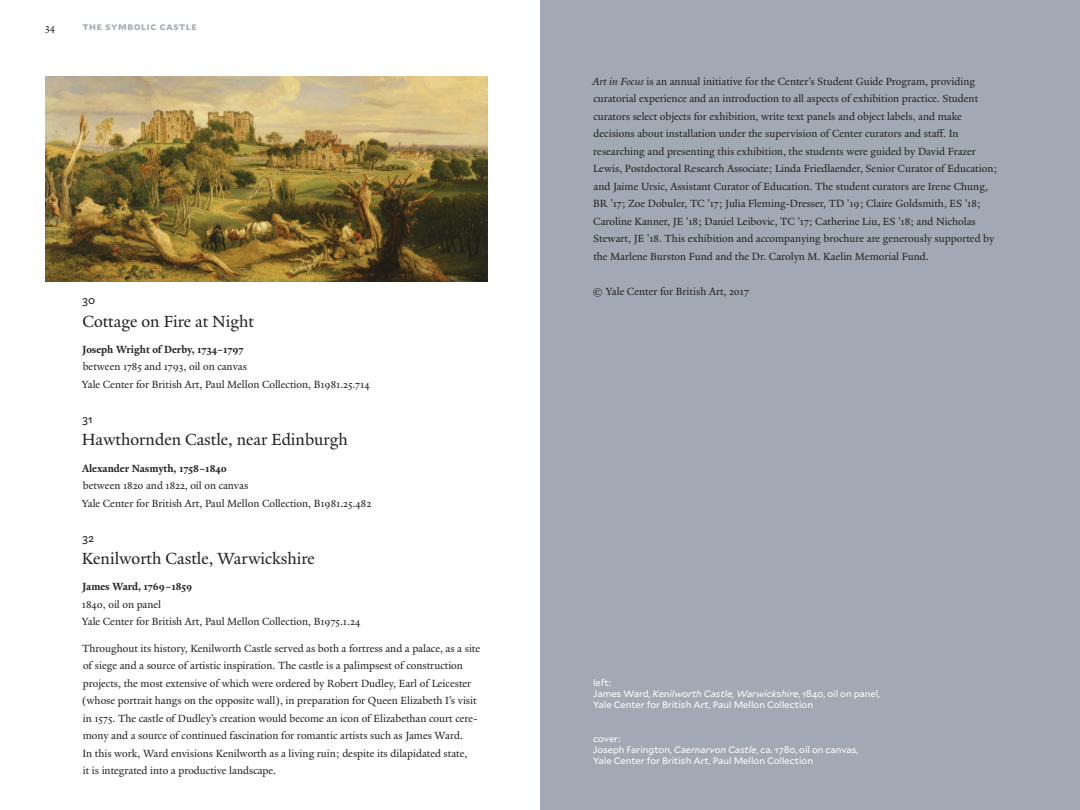
<style>
.page{position:relative;width:1080px;height:810px;background:#fff}
.page>*{position:absolute;margin:0;border:0;box-sizing:border-box;transform-origin:0 0}
.t1{font:17.5px "Yale New";color:#231f20}
.t2{font:11.25px/17.5px "Yale New";color:#231f20}
.t3{font:700 11.25px "Yale New";color:#231f20}
.t4{font:11.25px "Mallory";color:#231f20}
.t5{font:700 10px "Mallory";letter-spacing:.06em;color:#a1aab4}
.t6{font:9.38px/11.2px "Mallory";color:#fff}
.s1{font-style:italic}
</style>
<div class="page">
<div style="left:540px;top:0;width:540px;height:810px;background:#a1aab4"></div>
<img style="left:45px;top:76px;width:443px;height:206px">
<p class="t2" style="left:45px;top:18px;width:11px">34</p>
<p class="t5" style="left:82px;top:19px;width:116px">THE SYMBOLIC CASTLE</p>
<p class="t4" style="left:82px;top:292px;width:15px">30</p>
<h1 class="t1" style="left:83px;top:311px;width:173px">Cottage on Fire at Night</h1>
<p class="t3" style="left:82px;top:343px;width:163px">Joseph Wright of Derby, 1734–1797</p>
<p class="t2" style="left:82px;top:358px;width:289px">between 1785 and 1793, oil on canvas<br>Yale Center for British Art, Paul Mellon Collection, B1981.25.714</p>
<p class="t4" style="left:82px;top:411px;width:12px">31</p>
<h1 class="t1" style="left:82px;top:429px;width:267px">Hawthornden Castle, near Edinburgh</h1>
<p class="t3" style="left:82px;top:461px;width:146px">Alexander Nasmyth, 1758–1840</p>
<p class="t2" style="left:82px;top:477px;width:291px">between 1820 and 1822, oil on canvas<br>Yale Center for British Art, Paul Mellon Collection, B1981.25.482</p>
<p class="t4" style="left:82px;top:530px;width:14px">32</p>
<h1 class="t1" style="left:82px;top:548px;width:234px">Kenilworth Castle, Warwickshire</h1>
<p class="t3" style="left:82px;top:580px;width:112px">James Ward, 1769–1859</p>
<p class="t2" style="left:82px;top:596px;width:280px">1840, oil on panel<br>Yale Center for British Art, Paul Mellon Collection, B1975.1.24</p>
<p class="t2" style="left:82px;top:639px;width:400px">Throughout its history, Kenilworth Castle served as both a fortress and a palace, as a site of siege and a source of artistic inspiration. The castle is a palimpsest of construction projects, the most extensive of which were ordered by Robert Dudley, Earl of Leicester (whose portrait hangs on the opposite wall), in preparation for Queen Elizabeth I’s visit in 1575. The castle of Dudley’s creation would become an icon of Elizabethan court cere&shy;mony and a source of continued fascination for romantic artists such as James Ward.<br>In this work, Ward envisions Kenilworth as a living ruin; despite its dilapidated state,<br>it is integrated into a productive landscape.</p>
<p class="t2" style="left:592px;top:72px;width:406px"><span class="s1">Art in Focus</span> is an annual initiative for the Center’s Student Guide Program, providing curatorial experience and an introduction to all aspects of exhibition practice. Student curators select objects for exhibition, write text panels and object labels, and make decisions about installation under the supervision of Center curators and staff. In researching and presenting this exhibition, the students were guided by David Frazer Lewis, Postdoctoral Research Associate; Linda Friedlaender, Senior Curator of Education; and Jaime Ursic, Assistant Curator of Education. The student curators are Irene Chung, BR ’17; Zoe Dobuler, TC ’17; Julia Fleming-Dresser, TD ’19; Claire Goldsmith, ES ’18; Caroline Kanner, JE ’18; Daniel Leibovic, TC ’17; Catherine Liu, ES ’18; and Nicholas Stewart, JE ’18. This exhibition and accompanying brochure are generously supported by the Marlene Burston Fund and the Dr. Carolyn M. Kaelin Memorial Fund.</p>
<p class="t2" style="left:592px;top:282px;width:158px">© Yale Center for British Art, 2017</p>
<p class="t6" style="left:593px;top:676px;width:289px">left:<br>James Ward, <span class="s1">Kenilworth Castle, Warwickshire</span>, 1840, oil on panel,<br>Yale Center for British Art, Paul Mellon Collection</p>
<p class="t6" style="left:593px;top:732px;width:267px">cover:<br>Joseph Farington, <span class="s1">Caernarvon Castle</span>, ca. 1780, oil on canvas,<br>Yale Center for British Art, Paul Mellon Collection</p>
</div>
